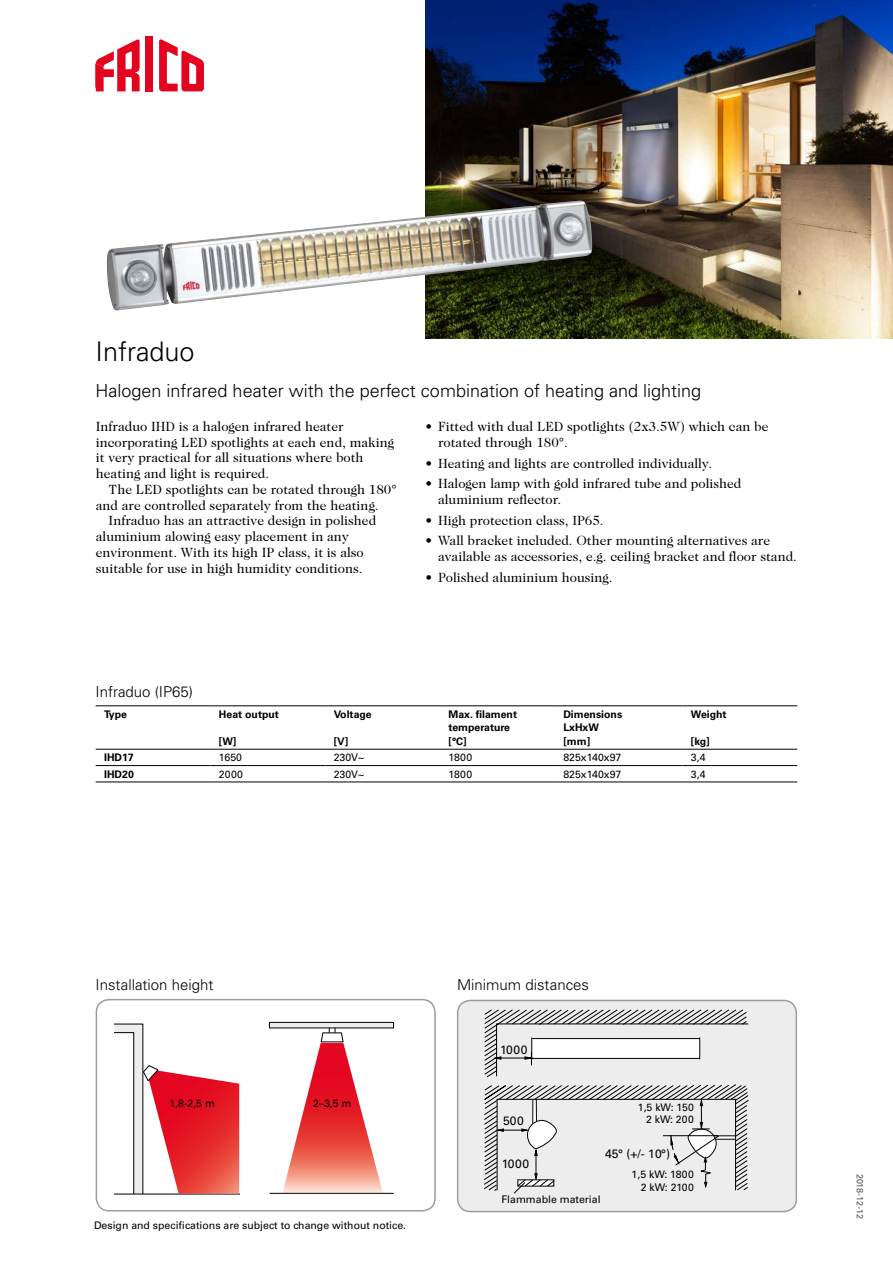
<style>
.page{position:relative;width:893px;height:1263px;background:#fff}
.page>*{position:absolute;margin:0;border:0;box-sizing:border-box;transform-origin:0 0}
.t1{font:300 27px "Univers";color:#000}
.t2{font:300 18px "Univers";color:#000}
.t3{font:300 15px "Univers";color:#000}
.t4{font:13.5px/16.2px "Caslon Two Twenty Four";color:#000}
.t5{font:12.15px "Univers";letter-spacing:.02em;color:#000}
.t6{font:10.5px/12.6px "Univers";color:#000;text-align:right}
.t7{font:700 10.5px/13.5px "Univers";color:#000}
.t8{font:9px "Univers";letter-spacing:-.015em;color:#525251}
</style>
<div class="page">
<img style="left:425px;top:0;width:468px;height:339px">
<img style="left:106px;top:201px;width:487px;height:110px">
<div style="left:269px;top:1022px;width:125px;height:6px;background:#ededed"></div>
<div style="left:269px;top:1022px;width:125px;height:6px;border:1px solid #000"></div>
<hr style="left:270px;top:1193px;width:124px;height:1px;background:#000">
<svg style="left:282px;top:1028px;width:101px;height:165px"></svg>
<svg style="left:115px;top:1024px;width:124px;height:171px"></svg>
<div style="left:96px;top:999px;width:340px;height:212px;border:2px solid #9d9d9c;border-radius:13px"></div>
<div style="left:458px;top:1000px;width:338px;height:211px;background:#ededed;border-radius:13px"></div>
<div style="left:457px;top:1000px;width:340px;height:212px;border:2px solid #9d9d9c;border-radius:13px"></div>
<svg style="left:484px;top:1010px;width:265px;height:184px"></svg>
<hr style="left:96px;top:705px;width:114px;height:1px;background:#000">
<hr style="left:210px;top:705px;width:115px;height:1px;background:#000">
<hr style="left:325px;top:705px;width:115px;height:1px;background:#000">
<hr style="left:440px;top:705px;width:115px;height:1px;background:#000">
<hr style="left:555px;top:705px;width:127px;height:1px;background:#000">
<hr style="left:682px;top:705px;width:115px;height:1px;background:#000">
<hr style="left:96px;top:749px;width:114px;height:1px;background:#000">
<hr style="left:210px;top:749px;width:115px;height:1px;background:#000">
<hr style="left:325px;top:749px;width:115px;height:1px;background:#000">
<hr style="left:440px;top:749px;width:115px;height:1px;background:#000">
<hr style="left:555px;top:749px;width:127px;height:1px;background:#000">
<hr style="left:682px;top:749px;width:115px;height:1px;background:#000">
<hr style="left:96px;top:781px;width:114px;height:1px;background:#000">
<hr style="left:210px;top:781px;width:115px;height:1px;background:#000">
<hr style="left:325px;top:781px;width:115px;height:1px;background:#000">
<hr style="left:440px;top:781px;width:115px;height:1px;background:#000">
<hr style="left:555px;top:781px;width:127px;height:1px;background:#000">
<hr style="left:682px;top:781px;width:115px;height:1px;background:#000">
<hr style="left:96px;top:765px;width:114px;height:1px;background:#000">
<hr style="left:210px;top:765px;width:115px;height:1px;background:#000">
<hr style="left:325px;top:765px;width:115px;height:1px;background:#000">
<hr style="left:440px;top:765px;width:115px;height:1px;background:#000">
<hr style="left:555px;top:765px;width:127px;height:1px;background:#000">
<hr style="left:682px;top:765px;width:115px;height:1px;background:#000">
<div style="left:145px;top:36px;width:8px;height:55px;background:#e30520"></div>
<svg style="left:159px;top:39px;width:45px;height:52px"></svg>
<svg style="left:96px;top:39px;width:44px;height:52px"></svg>
<h1 class="t1" style="left:96px;top:335px;width:101px">Infraduo</h1>
<h2 class="t2" style="left:96px;top:380px;width:607px">Halogen infrared heater with the perfect combination of heating and lighting</h2>
<p class="t4" style="left:438px;top:418px;width:332px;text-indent:-13px">• Fitted with dual LED spotlights (2x3.5W) which can be rotated through 180°.</p>
<p class="t4" style="left:425px;top:455px;width:288px">• Heating and lights are controlled individually.</p>
<p class="t4" style="left:438px;top:475px;width:305px;text-indent:-13px">• Halogen lamp with gold infrared tube and polished aluminium reflector.</p>
<p class="t4" style="left:425px;top:512px;width:180px">• High protection class, IP65.</p>
<p class="t4" style="left:438px;top:532px;width:360px;text-indent:-13px">• Wall bracket included. Other mounting alternatives are available as accessories, e.g. ceiling bracket and floor stand.</p>
<p class="t4" style="left:425px;top:569px;width:189px">• Polished aluminium housing.</p>
<p class="t4" style="left:96px;top:418px;width:300px;line-height:15.8px">Infraduo IHD is a halogen infrared heater incorporating LED spotlights at each end, making it very practical for all situations where both heating and light is required.</p>
<p class="t4" style="left:109px;top:481px;width:290px">The LED spotlights can be rotated through 180°</p>
<p class="t4" style="left:96px;top:497px;width:284px">and are controlled separately from the heating.</p>
<p class="t4" style="left:109px;top:513px;width:269px">Infraduo has an attractive design in polished</p>
<p class="t4" style="left:96px;top:528px;width:255px">aluminium alowing easy placement in any</p>
<p class="t4" style="left:96px;top:544px;width:270px">environment. With its high IP class, it is also</p>
<p class="t4" style="left:96px;top:560px;width:268px">suitable for use in high humidity conditions.</p>
<p class="t3" style="left:96px;top:683px;width:99px">Infraduo (IP65)</p>
<p class="t7" style="left:104px;top:707px;width:24px">Type</p>
<p class="t7" style="left:219px;top:707px;width:62px">Heat output</p>
<p class="t7" style="left:219px;top:735px;width:19px">[W]</p>
<p class="t7" style="left:334px;top:708px;width:39px">Voltage</p>
<p class="t7" style="left:334px;top:735px;width:16px">[V]</p>
<p class="t7" style="left:449px;top:708px;width:70px">Max. filament temperature [°C]</p>
<p class="t7" style="left:563px;top:708px;width:60px">Dimensions<br>LxHxW [mm]</p>
<p class="t7" style="left:691px;top:708px;width:37px">Weight</p>
<p class="t7" style="left:691px;top:735px;width:20px">[kg]</p>
<p class="t7" style="left:104px;top:751px;width:31px">IHD17</p>
<p class="t6" style="left:219px;top:751px;width:25px">1650</p>
<p class="t6" style="left:334px;top:751px;width:32px">230V~</p>
<p class="t6" style="left:449px;top:751px;width:25px">1800</p>
<p class="t6" style="left:563px;top:751px;width:60px">825x140x97</p>
<p class="t6" style="left:691px;top:751px;width:16px">3,4</p>
<p class="t7" style="left:104px;top:767px;width:31px">IHD20</p>
<p class="t6" style="left:219px;top:768px;width:26px">2000</p>
<p class="t6" style="left:334px;top:768px;width:32px">230V~</p>
<p class="t6" style="left:449px;top:768px;width:25px">1800</p>
<p class="t6" style="left:563px;top:768px;width:60px">825x140x97</p>
<p class="t6" style="left:691px;top:768px;width:16px">3,4</p>
<p class="t3" style="left:96px;top:976px;width:119px">Installation height</p>
<p class="t3" style="left:457px;top:976px;width:133px">Minimum distances</p>
<p class="t6" style="left:169px;top:1097px;width:47px">1,8-2,5 m</p>
<p class="t6" style="left:313px;top:1097px;width:40px">2–3,5 m</p>
<p class="t6" style="left:94px;top:1219px;width:314px">Design and specifications are subject to change without notice.</p>
<p class="t5" style="left:500px;top:1042px;width:29px">1000</p>
<p class="t5" style="left:503px;top:1114px;width:22px">500</p>
<p class="t5" style="left:502px;top:1157px;width:29px">1000</p>
<p class="t6" style="left:638px;top:1101px;width:58px">1,5 kW: 150<br>2 kW: 200</p>
<p class="t5" style="left:605px;top:1146px;width:67px">45° (+/- 10°)</p>
<p class="t6" style="left:632px;top:1168px;width:64px">1,5 kW: 1800<br>2 kW: 2100</p>
<p class="t6" style="left:501px;top:1193px;width:101px">Flammable material</p>
<p class="t8" style="left:865px;top:1174px;width:47px;rotate:90deg">2018-12-12</p>
</div>
